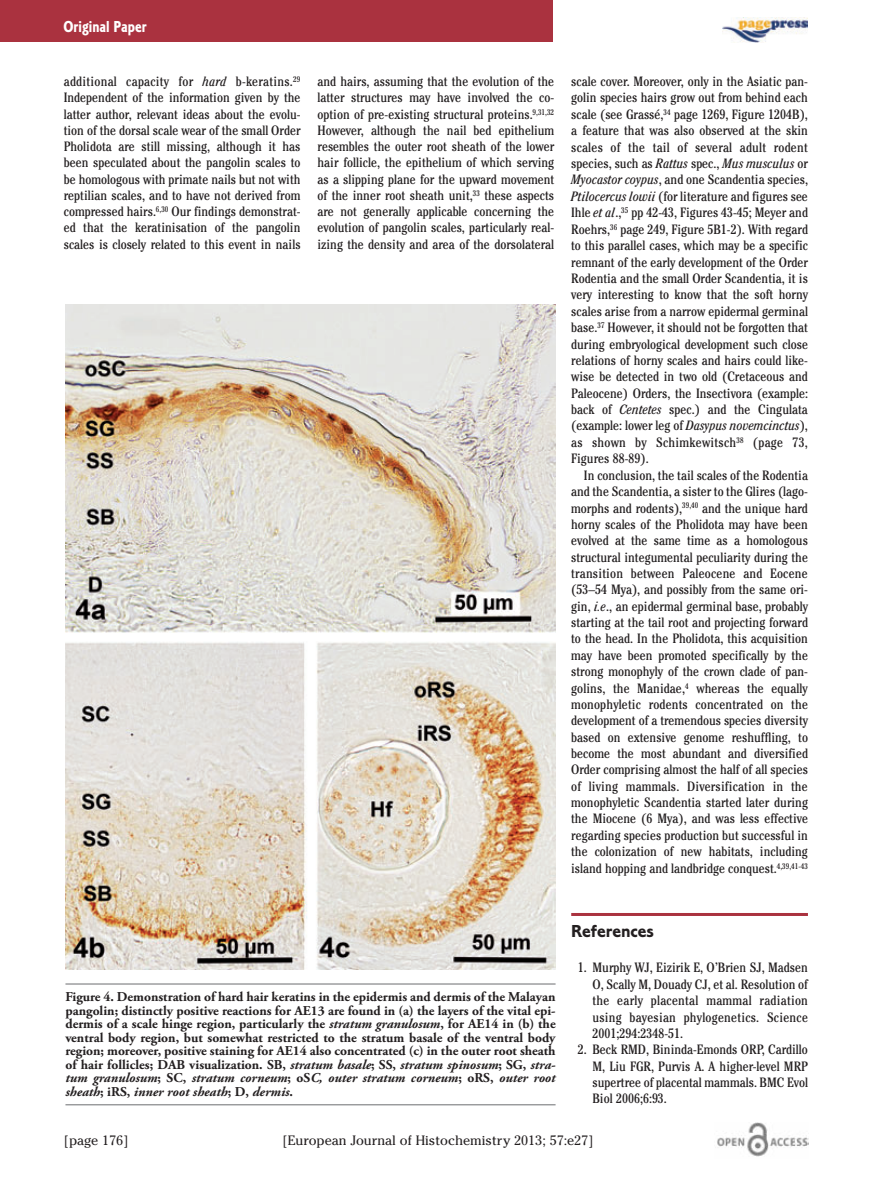
<style>
.page{position:relative;width:893px;height:1191px;background:#fff}
.page>*{position:absolute;margin:0;border:0;box-sizing:border-box;transform-origin:0 0}
.t1{font:18px "Corinthian Bold Plain";color:#231f20}
.t2{font:16.5px "Corinthian Bold Condensed Plain";color:#fff}
.t3{font:condensed 13.5px/16.4px "Cheltenham";color:#231f20;text-align:justify}
.t4{font:700 13.5px/13.5px "Adobe Garamond Pro";color:#231f20;text-align:justify}
.t5{font:13.5px "Cheltenham";color:#231f20}
.s1{font-style:italic}
</style>
<div class="page">
<div style="left:0;top:0;width:553px;height:42px;background:#aa323f"></div>
<hr style="left:571px;top:913px;width:237px;height:3px;background:#aa323f">
<img style="left:717px;top:1123px;width:91px;height:34px">
<img style="left:723px;top:17px;width:84px;height:26px">
<hr style="left:65px;top:983px;width:491px;height:1px;background:#6c6d70">
<hr style="left:65px;top:1104px;width:491px;height:1px;background:#6c6d70">
<img style="left:65px;top:304px;width:490px;height:665px">
<p class="t2" style="left:63px;top:21px;width:85px">Original Paper</p>
<p class="t3" style="left:64px;top:75px;width:238px">additional capacity for <span class="s1">hard</span> b-keratins.<sup>29<br></sup>Independent of the information given by the latter author, relevant ideas about the evolu&shy;tion of the dorsal scale wear of the small Order Pholidota are still missing, although it has been speculated about the pangolin scales to be homologous with primate nails but not with reptilian scales, and to have not derived from compressed hairs.<sup>6,30</sup> Our findings demonstrat&shy;ed that the keratinisation of the pangolin scales is closely related to this event in nails</p>
<p class="t3" style="left:317px;top:75px;width:238px">and hairs, assuming that the evolution of the latter structures may have involved the co&shy;option of pre-existing structural proteins.<sup>9,31,32<br></sup>However, although the nail bed epithelium resembles the outer root sheath of the lower hair follicle, the epithelium of which serving as a slipping plane for the upward movement of the inner root sheath unit,<sup>33</sup> these aspects are not generally applicable concerning the evolution of pangolin scales, particularly real&shy;izing the density and area of the dorsolateral</p>
<p class="t3" style="left:571px;top:74px;width:238px">scale cover. Moreover, only in the Asiatic pan&shy;golin species hairs grow out from behind each scale (see Grassé,<sup>34</sup> page 1269, Figure 1204B), a feature that was also observed at the skin scales of the tail of several adult rodent species, such as <span class="s1">Rattus</span> spec., <span class="s1">Mus musculus</span> or <span class="s1">Myocastor coypus</span>, and one Scandentia species, <span class="s1">Ptilocercus lowii</span> (for literature and figures see Ihle <span class="s1">et al</span>.,<sup>35</sup> pp 42-43, Figures 43-45; Meyer and Roehrs,<sup>36</sup> page 249, Figure 5B1-2). With regard to this parallel cases, which may be a specific remnant of the early development of the Order Rodentia and the small Order Scandentia, it is very interesting to know that the soft horny scales arise from a narrow epidermal germinal base.<sup>37</sup> However, it should not be forgotten that during embryological development such close relations of horny scales and hairs could like&shy;wise be detected in two old (Cretaceous and Paleocene) Orders, the Insectivora (example: back of <span class="s1">Centetes</span> spec.) and the Cingulata (example: lower leg of <span class="s1">Dasypus novemcinctus</span>), as shown by Schimkewitsch<sup>38</sup> (page 73, Figures 88-89).</p>
<p class="t3" style="left:571px;top:468px;width:238px;text-indent:13px">In conclusion, the tail scales of the Rodentia and the Scandentia, a sister to the Glires (lago&shy;morphs and rodents),<sup>39,40</sup> and the unique hard horny scales of the Pholidota may have been evolved at the same time as a homologous structural integumental peculiarity during the transition between Paleocene and Eocene (53–54 Mya), and possibly from the same ori&shy;gin, <span class="s1">i.e</span>., an epidermal germinal base, probably starting at the tail root and projecting forward to the head. In the Pholidota, this acquisition may have been promoted specifically by the strong monophyly of the crown clade of pan&shy;golins, the Manidae,<sup>4</sup> whereas the equally monophyletic rodents concentrated on the development of a tremendous species diversity based on extensive genome reshuffling, to become the most abundant and diversified Order comprising almost the half of all species of living mammals. Diversification in the monophyletic Scandentia started later during the Miocene (6 Mya), and was less effective regarding species production but successful in the colonization of new habitats, including island hopping and landbridge conquest.<sup>4,39,41-43</sup></p>
<p class="t4" style="left:65px;top:991px;width:492px">Figure 4. Demonstration of hard hair keratins in the epidermis and dermis of the Malayan pangolin; distinctly positive reactions for AE13 are found in (a) the layers of the vital epi&shy;dermis of a scale hinge region, particularly the <span class="s1">stratum granulosum</span>, for AE14 in (b) the ventral body region, but somewhat restricted to the stratum basale of the ventral body region; moreover, positive staining for AE14 also concentrated (c) in the outer root sheath of hair follicles; DAB visualization. SB, <span class="s1">stratum basale</span>; SS, <span class="s1">stratum spinosum</span>; SG, <span class="s1">stra&shy;tum granulosum</span>; SC, <span class="s1">stratum corneum</span>; oS<span class="s1">C, outer stratum corneum</span>; oRS, <span class="s1">outer root sheath</span>; iRS, <span class="s1">inner root sheath</span>; D, <span class="s1">dermis</span>.</p>
<h1 class="t1" style="left:571px;top:925px;width:84px">References</h1>
<p class="t3" style="left:592px;top:961px;width:217px;text-indent:-15px">1. Murphy WJ, Eizirik E, O’Brien SJ, Madsen O, Scally M, Douady CJ, et al. Resolution of the early placental mammal radiation using bayesian phylogenetics. Science 2001;294:2348-51.</p>
<p class="t3" style="left:592px;top:1042px;width:217px;text-indent:-15px">2. Beck RMD, Bininda-Emonds ORP, Cardillo M, Liu FGR, Purvis A. A higher-level MRP supertree of placental mammals. BMC Evol Biol 2006;6:93.</p>
<p class="t5" style="left:64px;top:1132px;width:66px">[page 176]</p>
<p class="t5" style="left:282px;top:1132px;width:313px">[European Journal of Histochemistry 2013; 57:e27]</p>
</div>
